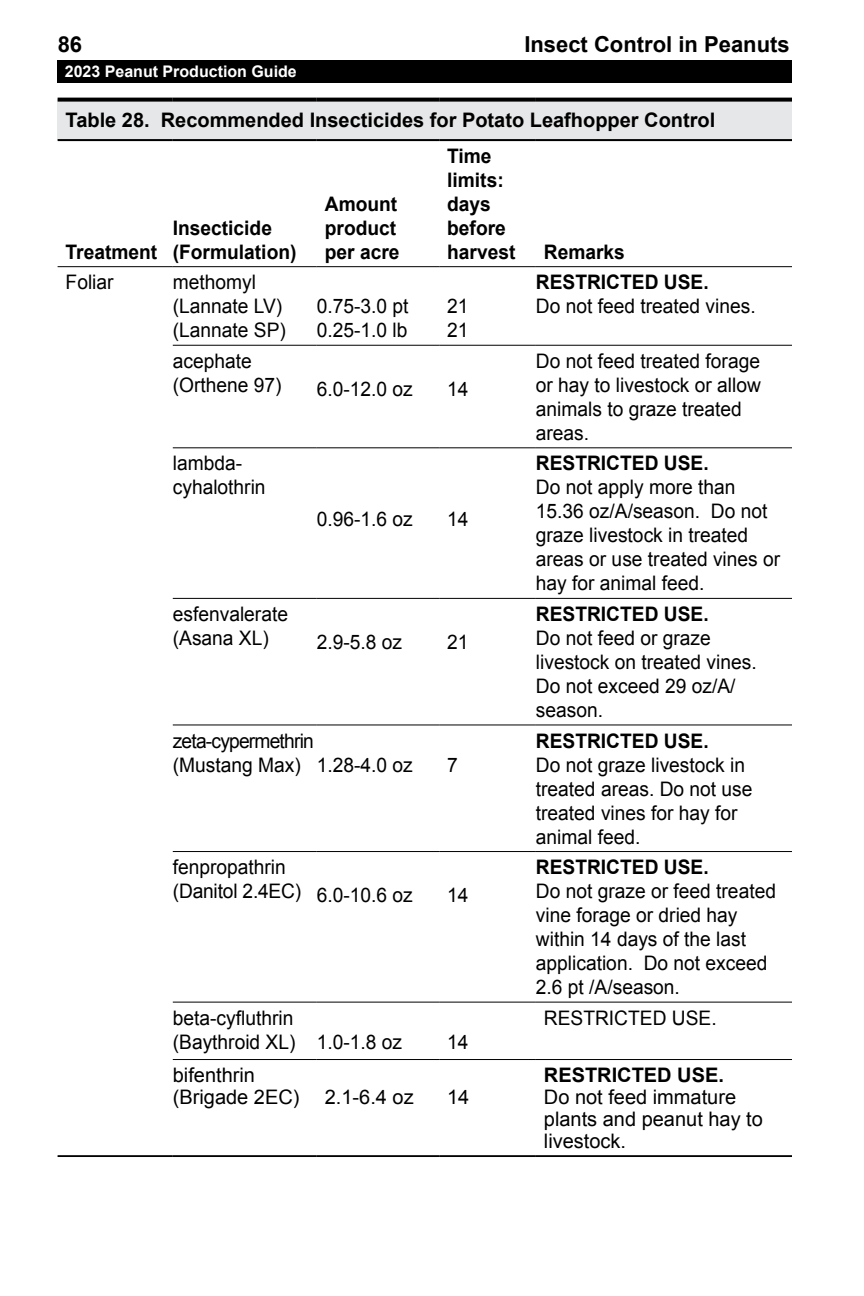
<style>
.page{position:relative;width:864px;height:1296px;background:#fff}
.page>*{position:absolute;margin:0;border:0;box-sizing:border-box;transform-origin:0 0}
.t1{font:700 22px "Arial";color:#000}
.Table_Text{font:20px/24px "Arial";color:#000;scale:.96 1}
.Table_Text-2{font:20px/22px "Arial";color:#000}
.Table_Text-3{font:700 20px/24px "Arial";color:#000;scale:.96 1}
.Table_Header{font:700 20px "Arial";color:#000}
.Table_Text-4{font:20px/24px "Arial";letter-spacing:-.04em;color:#000;scale:.96 1}
.t2{font:700 16px "Arial";color:#fff}
.s1{font-weight:700}
</style>
<div class="page">
<div style="left:58px;top:60px;width:734px;height:22px;background:#000"></div>
<div style="left:58px;top:100px;width:734px;height:40px;background:#e6e7e8"></div>
<hr style="left:58px;top:266px;width:115px;height:1px;background:#000">
<hr style="left:173px;top:266px;width:144px;height:1px;background:#000">
<hr style="left:317px;top:266px;width:122px;height:1px;background:#000">
<hr style="left:439px;top:266px;width:97px;height:1px;background:#000">
<hr style="left:536px;top:266px;width:256px;height:1px;background:#000">
<hr style="left:173px;top:345px;width:144px;height:1px;background:#000">
<hr style="left:317px;top:345px;width:122px;height:1px;background:#000">
<hr style="left:439px;top:345px;width:97px;height:1px;background:#000">
<hr style="left:536px;top:345px;width:256px;height:1px;background:#000">
<hr style="left:173px;top:447px;width:144px;height:1px;background:#000">
<hr style="left:317px;top:447px;width:122px;height:1px;background:#000">
<hr style="left:439px;top:447px;width:97px;height:1px;background:#000">
<hr style="left:536px;top:447px;width:256px;height:1px;background:#000">
<hr style="left:173px;top:598px;width:144px;height:1px;background:#000">
<hr style="left:317px;top:598px;width:122px;height:1px;background:#000">
<hr style="left:439px;top:598px;width:97px;height:1px;background:#000">
<hr style="left:536px;top:598px;width:256px;height:1px;background:#000">
<hr style="left:173px;top:724px;width:144px;height:1px;background:#000">
<hr style="left:317px;top:724px;width:122px;height:1px;background:#000">
<hr style="left:439px;top:724px;width:97px;height:1px;background:#000">
<hr style="left:536px;top:724px;width:256px;height:1px;background:#000">
<hr style="left:173px;top:851px;width:144px;height:1px;background:#000">
<hr style="left:317px;top:851px;width:122px;height:1px;background:#000">
<hr style="left:439px;top:851px;width:97px;height:1px;background:#000">
<hr style="left:536px;top:851px;width:256px;height:1px;background:#000">
<hr style="left:173px;top:1002px;width:144px;height:1px;background:#000">
<hr style="left:317px;top:1002px;width:122px;height:1px;background:#000">
<hr style="left:439px;top:1002px;width:97px;height:1px;background:#000">
<hr style="left:536px;top:1002px;width:256px;height:1px;background:#000">
<hr style="left:173px;top:1059px;width:144px;height:1px;background:#000">
<hr style="left:317px;top:1059px;width:122px;height:1px;background:#000">
<hr style="left:439px;top:1059px;width:97px;height:1px;background:#000">
<hr style="left:536px;top:1059px;width:256px;height:1px;background:#000">
<hr style="left:58px;top:1155px;width:115px;height:1px;background:#000">
<hr style="left:58px;top:1156px;width:115px;height:1px;background:#000">
<hr style="left:173px;top:1155px;width:144px;height:1px;background:#000">
<hr style="left:173px;top:1156px;width:144px;height:1px;background:#000">
<hr style="left:317px;top:1155px;width:122px;height:1px;background:#000">
<hr style="left:317px;top:1156px;width:122px;height:1px;background:#000">
<hr style="left:439px;top:1155px;width:97px;height:1px;background:#000">
<hr style="left:439px;top:1156px;width:97px;height:1px;background:#000">
<hr style="left:536px;top:1155px;width:256px;height:1px;background:#000">
<hr style="left:536px;top:1156px;width:256px;height:1px;background:#000">
<svg style="left:58px;top:98px;width:115px;height:4px"></svg>
<svg style="left:173px;top:98px;width:144px;height:4px"></svg>
<svg style="left:317px;top:98px;width:122px;height:4px"></svg>
<svg style="left:439px;top:98px;width:97px;height:4px"></svg>
<svg style="left:536px;top:98px;width:256px;height:4px"></svg>
<hr style="left:58px;top:139px;width:115px;height:2px;background:#000">
<hr style="left:173px;top:139px;width:144px;height:2px;background:#000">
<hr style="left:317px;top:139px;width:122px;height:2px;background:#000">
<hr style="left:439px;top:139px;width:97px;height:2px;background:#000">
<hr style="left:536px;top:139px;width:256px;height:2px;background:#000">
<p class="t1" style="left:58px;top:30px;width:26px">86</p>
<p class="t1" style="left:524px;top:30px;width:267px">Insect Control in Peanuts</p>
<p class="t2" style="left:65px;top:61px;width:234px">2023 Peanut Production Guide</p>
<p class="Table_Header" style="left:66px;top:107px;width:651px">Table 28. Recommended Insecticides for Potato Leafhopper Control</p>
<p class="Table_Text-3" style="left:66px;top:240px;width:97px">Treatment</p>
<p class="Table_Text-3" style="left:173px;top:216px;width:130px">Insecticide (Formulation)</p>
<p class="Table_Text" style="left:66px;top:270px;width:51px">Foliar</p>
<p class="Table_Text" style="left:173px;top:270px;width:88px">methomyl</p>
<p class="Table_Text" style="left:173px;top:294px;width:116px">(Lannate LV)</p>
<p class="Table_Text" style="left:173px;top:318px;width:119px">(Lannate SP)</p>
<p class="Table_Text" style="left:173px;top:349px;width:115px">acephate (Orthene 97)</p>
<p class="Table_Text-3" style="left:325px;top:192px;width:79px">Amount product per acre</p>
<p class="Table_Text" style="left:317px;top:294px;width:97px">0.75-3.0 pt</p>
<p class="Table_Text" style="left:317px;top:318px;width:96px">0.25-1.0 lb</p>
<p class="Table_Text-3" style="left:447px;top:144px;width:73px">Time limits: days before harvest</p>
<p class="Table_Text" style="left:447px;top:294px;width:24px">21</p>
<p class="Table_Text" style="left:447px;top:318px;width:24px">21</p>
<p class="Table_Text" style="left:317px;top:377px;width:102px">6.0-12.0 oz</p>
<p class="Table_Text" style="left:447px;top:377px;width:24px">14</p>
<p class="Table_Text" style="left:173px;top:452px;width:98px">lambda&shy;cyhalothrin</p>
<p class="Table_Text" style="left:317px;top:508px;width:102px">0.96-1.6 oz</p>
<p class="Table_Text" style="left:447px;top:508px;width:24px">14</p>
<p class="Table_Text" style="left:173px;top:602px;width:122px">esfenvalerate (Asana XL)</p>
<p class="Table_Text" style="left:317px;top:630px;width:90px">2.9-5.8 oz</p>
<p class="Table_Text" style="left:447px;top:630px;width:24px">21</p>
<p class="Table_Text-4" style="left:173px;top:729px;width:148px">zeta-cypermethrin (Mustang Max)</p>
<p class="Table_Text" style="left:317px;top:753px;width:102px">1.28-4.0 oz</p>
<p class="Table_Text" style="left:447px;top:753px;width:13px">7</p>
<p class="Table_Text" style="left:173px;top:855px;width:135px">fenpropathrin (Danitol 2.4EC)</p>
<p class="Table_Text" style="left:317px;top:883px;width:102px">6.0-10.6 oz</p>
<p class="Table_Text" style="left:447px;top:883px;width:24px">14</p>
<p class="Table_Text" style="left:173px;top:1006px;width:129px">beta-cyfluthrin (Baythroid XL)</p>
<p class="Table_Text-2" style="left:173px;top:1064px;width:128px">bifenthrin (Brigade 2EC)</p>
<p class="Table_Text" style="left:317px;top:1030px;width:90px">1.0-1.8 oz</p>
<p class="Table_Text" style="left:447px;top:1030px;width:24px">14</p>
<p class="Table_Text-2" style="left:325px;top:1086px;width:90px">2.1-6.4 oz</p>
<p class="Table_Text-2" style="left:447px;top:1086px;width:24px">14</p>
<p class="Table_Text-3" style="left:544px;top:240px;width:86px">Remarks</p>
<p class="Table_Text" style="left:536px;top:270px;width:231px"><span class="s1">RESTRICTED USE.<br></span>Do not feed treated vines.</p>
<p class="Table_Text" style="left:536px;top:349px;width:236px">Do not feed treated forage or hay to livestock or allow animals to graze treated areas.</p>
<p class="Table_Text" style="left:536px;top:452px;width:256px"><span class="s1">RESTRICTED USE.<br></span>Do not apply more than<br>15.36 oz/A/season. Do not graze livestock in treated areas or use treated vines or hay for animal feed.</p>
<p class="Table_Text" style="left:536px;top:602px;width:232px"><span class="s1">RESTRICTED USE.<br></span>Do not feed or graze livestock on treated vines.<br>Do not exceed 29 oz/A/ season.</p>
<p class="Table_Text" style="left:536px;top:729px;width:227px"><span class="s1">RESTRICTED USE.<br></span>Do not graze livestock in treated areas. Do not use treated vines for hay for animal feed.</p>
<p class="Table_Text" style="left:536px;top:855px;width:252px"><span class="s1">RESTRICTED USE.<br></span>Do not graze or feed treated vine forage or dried hay within 14 days of the last application. Do not exceed<br>2.6 pt /A/season.</p>
<p class="Table_Text" style="left:544px;top:1006px;width:182px">RESTRICTED USE.</p>
<p class="Table_Text-2" style="left:544px;top:1064px;width:221px"><span class="s1">RESTRICTED USE.<br></span>Do not feed immature plants and peanut hay to livestock.</p>
</div>
